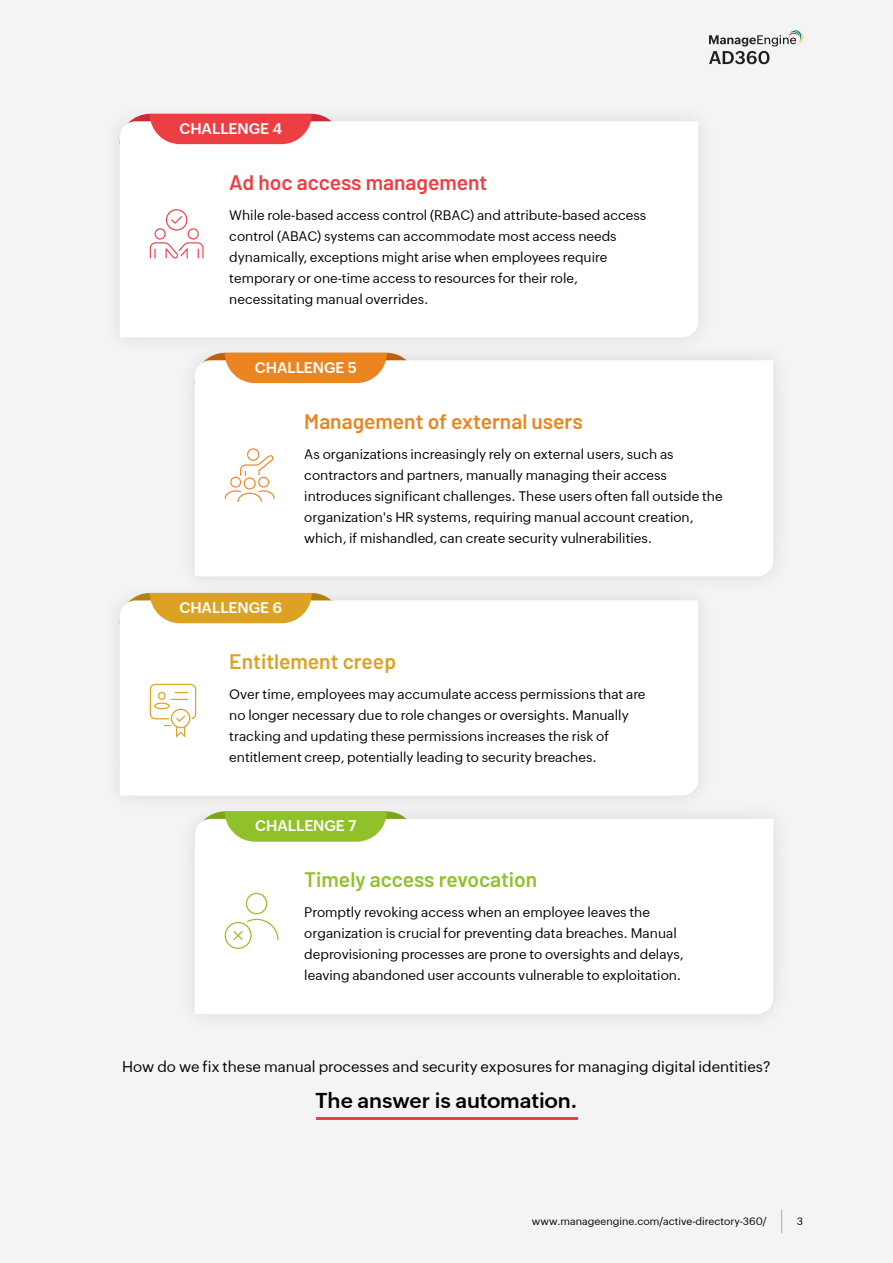
<style>
.page{position:relative;width:893px;height:1263px;background:#f4f4f4}
.page>*{position:absolute;margin:0;border:0;box-sizing:border-box;transform-origin:0 0}
.t1{font:600 21px "Barlow";color:#ea8521}
.t2{font:600 21px "Barlow";letter-spacing:-.005em;color:#91c129}
.t3{font:600 21px "Zoho Puvi";color:#000}
.t4{font:600 21px "Barlow";color:#ed3e43}
.t5{font:600 21px "Barlow";color:#dba223}
.t6{font:15px "Zoho Puvi";color:#000}
.t7{font:600 15px "Zoho Puvi";color:#fff}
.t8{font:13.5px/21px "Zoho Puvi";color:#000}
.t9{font:10.5px "Zoho Puvi";color:#000}
</style>
<div class="page">
<div style="left:117px;top:113px;width:584px;height:227px;background:#ebebeb"></div>
<div style="left:120px;top:121px;width:578px;height:216px;background:#fff"></div>
<svg style="left:120px;top:114px;width:222px;height:30px"></svg>
<svg style="left:709px;top:30px;width:94px;height:34px"></svg>
<img style="left:168px;top:334px;width:608px;height:245px">
<div style="left:195px;top:360px;width:578px;height:216px;background:#fff"></div>
<svg style="left:195px;top:353px;width:222px;height:30px"></svg>
<img style="left:117px;top:574px;width:608px;height:224px">
<div style="left:120px;top:600px;width:578px;height:195px;background:#fff"></div>
<svg style="left:120px;top:593px;width:222px;height:30px"></svg>
<img style="left:168px;top:793px;width:608px;height:224px">
<div style="left:195px;top:819px;width:578px;height:195px;background:#fff"></div>
<svg style="left:195px;top:811px;width:222px;height:31px"></svg>
<svg style="left:781px;top:1210px;width:1px;height:23px"></svg>
<svg style="left:225px;top:448px;width:50px;height:54px"></svg>
<svg style="left:150px;top:209px;width:54px;height:49px"></svg>
<svg style="left:150px;top:684px;width:46px;height:54px"></svg>
<svg style="left:225px;top:893px;width:54px;height:56px"></svg>
<hr style="left:315px;top:1117px;width:262px;height:2px;background:#ed3e43">
<p class="t7" style="left:179px;top:117px;width:104px">CHALLENGE 4</p>
<h1 class="t4" style="left:229px;top:167px;width:260px">Ad hoc access management</h1>
<p class="t8" style="left:229px;top:203px;width:418px">While role-based access control (RBAC) and attribute-based access control (ABAC) systems can accommodate most access needs dynamically, exceptions might arise when employees require temporary or one-time access to resources for their role, necessitating manual overrides.</p>
<p class="t7" style="left:255px;top:356px;width:103px">CHALLENGE 5</p>
<h1 class="t1" style="left:304px;top:406px;width:280px">Management of external users</h1>
<p class="t7" style="left:179px;top:596px;width:104px">CHALLENGE 6</p>
<p class="t8" style="left:304px;top:442px;width:420px">As organizations increasingly rely on external users, such as contractors and partners, manually managing their access introduces significant challenges. These users often fall outside the organization's HR systems, requiring manual account creation, which, if mishandled, can create security vulnerabilities.</p>
<h1 class="t5" style="left:229px;top:646px;width:168px">Entitlement creep</h1>
<p class="t8" style="left:229px;top:682px;width:418px">Over time, employees may accumulate access permissions that are no longer necessary due to role changes or oversights. Manually tracking and updating these permissions increases the risk of entitlement creep, potentially leading to security breaches.</p>
<p class="t7" style="left:255px;top:814px;width:103px">CHALLENGE 7</p>
<h1 class="t2" style="left:304px;top:864px;width:234px">Timely access revocation</h1>
<p class="t8" style="left:304px;top:901px;width:381px">Promptly revoking access when an employee leaves the organization is crucial for preventing data breaches. Manual deprovisioning processes are prone to oversights and delays, leaving abandoned user accounts vulnerable to exploitation.</p>
<p class="t6" style="left:122px;top:1055px;width:650px">How do we fix these manual processes and security exposures for managing digital identities?</p>
<h1 class="t3" style="left:316px;top:1085px;width:263px">The answer is automation.</h1>
<p class="t9" style="left:532px;top:1213px;width:236px">www.manageengine.com/active-directory-360/</p>
<p class="t9" style="left:797px;top:1213px;width:8px">3</p>
</div>
